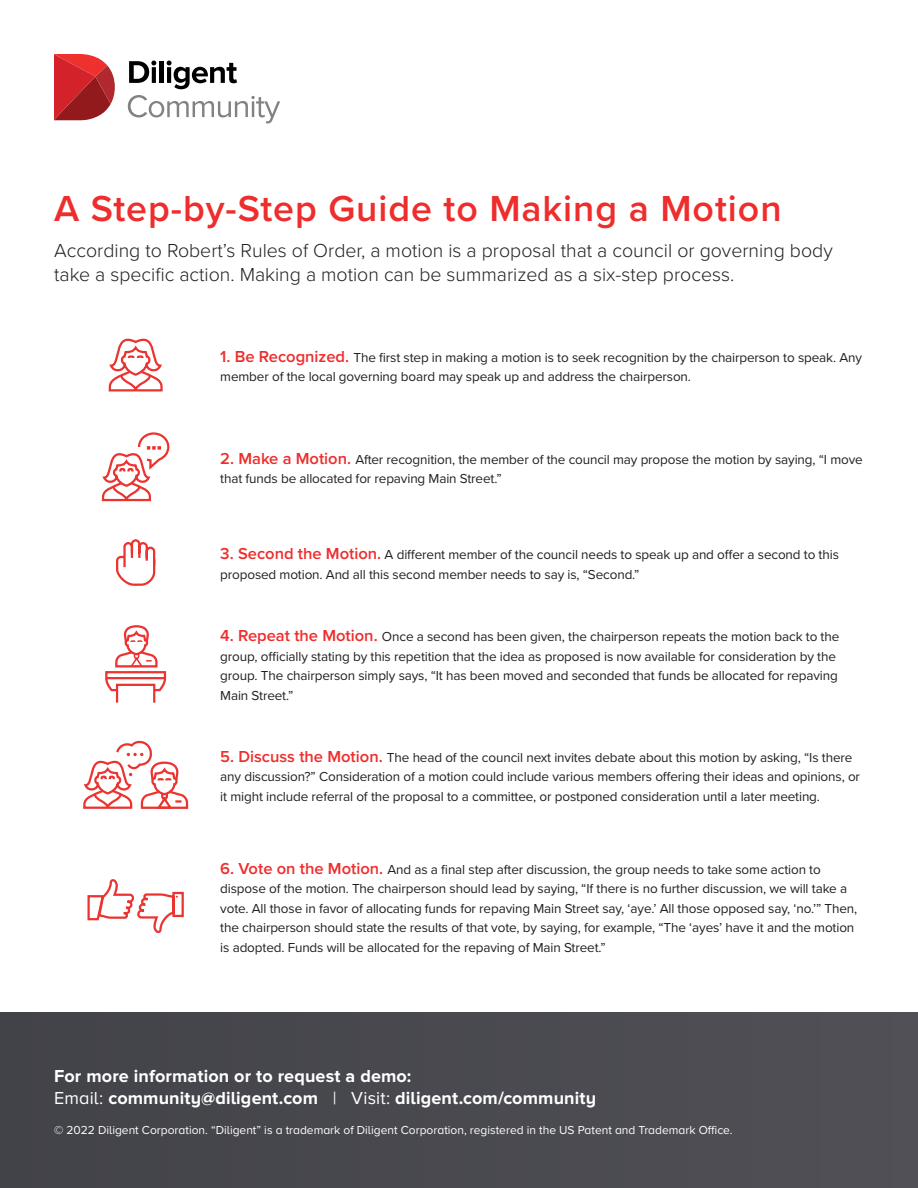
<style>
.page{position:relative;width:918px;height:1188px;background:#fff}
.page>*{position:absolute;margin:0;border:0;box-sizing:border-box;transform-origin:0 0}
.Title_Intro{font:600 37.5px "Proxima Nova";letter-spacing:.025em;color:#ee2d2d}
.Body_text{font:300 19.5px/24px "Proxima Nova";color:#231f20}
.Body_opener{font:700 18px "Proxima Nova";letter-spacing:.005em;color:#fff}
.Title_Intro-2{font:700 18px "Proxima Nova";letter-spacing:.005em;color:#fff}
.Body_text-2{font:13.5px/19.5px "Proxima Nova";letter-spacing:-.01em;color:#231f20}
.Title_Intro-3{font:12px "Proxima Nova";color:#fff}
.s1{font-weight:600;font-size:16.5px;color:#ee2d2d}
.s2{font-weight:400}
</style>
<div class="page">
<svg style="left:87px;top:879px;width:97px;height:55px"></svg>
<svg style="left:116px;top:539px;width:40px;height:47px"></svg>
<svg style="left:108px;top:338px;width:55px;height:54px"></svg>
<svg style="left:101px;top:432px;width:69px;height:70px"></svg>
<div style="left:105px;top:671px;width:61px;height:8px;border:2px solid #eb3330"></div>
<div style="left:116px;top:684px;width:39px;height:20px;border:2px solid #eb3330"></div>
<svg style="left:105px;top:676px;width:62px;height:16px"></svg>
<svg style="left:115px;top:625px;width:43px;height:43px"></svg>
<svg style="left:83px;top:740px;width:106px;height:69px"></svg>
<svg style="left:54px;top:54px;width:61px;height:66px;background:#c43c40"></svg>
<svg style="left:129px;top:61px;width:27px;height:22px"></svg>
<div style="left:159px;top:61px;width:5px;height:22px;background:#000"></div>
<svg style="left:167px;top:61px;width:70px;height:28px"></svg>
<svg style="left:128px;top:95px;width:152px;height:28px"></svg>
<div style="left:0;top:1012px;width:918px;height:176px;background:#49494f"></div>
<p class="Title_Intro" style="left:54px;top:186px;width:729px">A Step-by-Step Guide to Making a Motion</p>
<p class="Body_text" style="left:54px;top:238px;width:780px">According to Robert’s Rules of Order, a motion is a proposal that a council or governing body take a specific action. Making a motion can be summarized as a six-step process.</p>
<p class="Body_text-2" style="left:220px;top:347px;width:643px"><span class="s1">1. Be Recognized.</span> The first step in making a motion is to seek recognition by the chairperson to speak. Any member of the local governing board may speak up and address the chairperson.</p>
<p class="Body_text-2" style="left:220px;top:449px;width:644px"><span class="s1">2. Make a Motion.</span> After recognition, the member of the council may propose the motion by saying, “I move that funds be allocated for repaving Main Street.”</p>
<p class="Body_text-2" style="left:220px;top:544px;width:620px"><span class="s1">3. Second the Motion.</span> A different member of the council needs to speak up and offer a second to this proposed motion. And all this second member needs to say is, “Second.”</p>
<p class="Body_text-2" style="left:220px;top:626px;width:621px"><span class="s1">4. Repeat the Motion.</span> Once a second has been given, the chairperson repeats the motion back to the group, officially stating by this repetition that the idea as proposed is now available for consideration by the group. The chairperson simply says, “It has been moved and seconded that funds be allocated for repaving Main Street.”</p>
<p class="Body_text-2" style="left:220px;top:747px;width:641px"><span class="s1">5. Discuss the Motion.</span> The head of the council next invites debate about this motion by asking, “Is there any discussion?” Consideration of a motion could include various members offering their ideas and opinions, or it might include referral of the proposal to a committee, or postponed consideration until a later meeting.</p>
<p class="Body_text-2" style="left:220px;top:859px;width:639px"><span class="s1">6. Vote on the Motion.</span> And as a final step after discussion, the group needs to take some action to dispose of the motion. The chairperson should lead by saying, “If there is no further discussion, we will take a vote. All those in favor of allocating funds for repaving Main Street say, ‘aye.’ All those opposed say, ‘no.’” Then, the chairperson should state the results of that vote, by saying, for example, “The ‘ayes’ have it and the motion is adopted. Funds will be allocated for the repaving of Main Street.”</p>
<p class="Title_Intro-2" style="left:54px;top:1066px;width:359px">For more information or to request a demo:</p>
<p class="Body_opener" style="left:54px;top:1088px;width:544px"><span class="s2">Email:</span> community@diligent.com <span class="s2">| Visit:</span> diligent.com/community</p>
<p class="Title_Intro-3" style="left:54px;top:1121px;width:680px">© 2022 Diligent Corporation. “Diligent” is a trademark of Diligent Corporation, registered in the US Patent and Trademark Office.</p>
</div>
